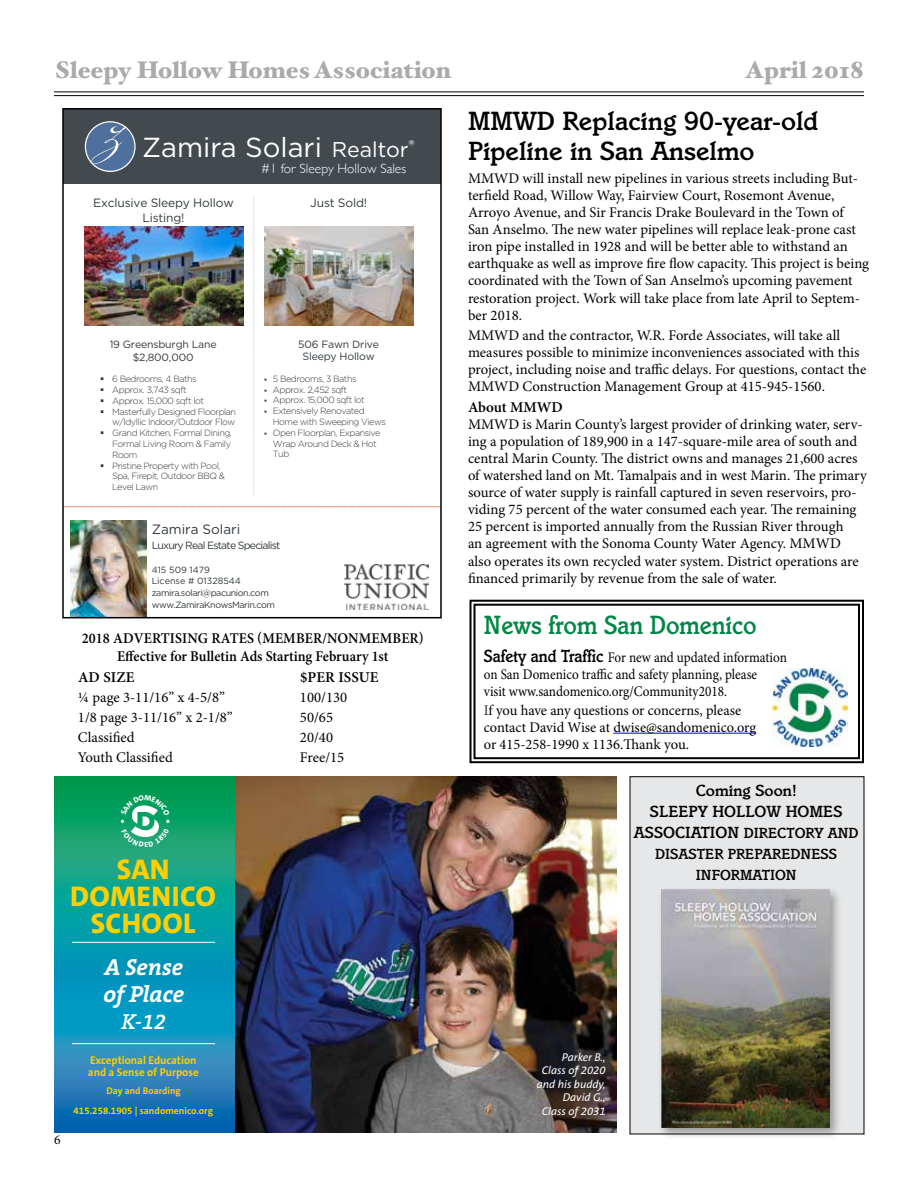
<style>
.page{position:relative;width:918px;height:1188px;background:#fff}
.page>*{position:absolute;margin:0;border:0;box-sizing:border-box;transform-origin:0 0}
.t1{font:800 28.65px/27.2px "The Sans C5";letter-spacing:.015em;color:#ffcf01;text-align:center}
.t2{font:27.45px "Gotham";color:#fff}
.t3{font:500 27px/30px "Italia";color:#000}
.t4{font:500 27px "Italia";color:#008746;scale:.9 1}
.t5{font:900 24px "Hoefler Text";color:#a8aaad}
.t6{font:italic 700 23.4px/27.2px "The Serif B W7";color:#fff}
.t7{font:italic 600 21.9px "The Serif B W6";color:#fff}
.t8{font:500 16.5px/21px "Italia";color:#000;text-align:center}
.t9{font:500 15px/21px "Italia";color:#000;text-align:center}
.t10{font:600 15px "Minion Pro";letter-spacing:.005em;color:#000}
.t11{font:600 14.85px/18px "Minion Pro";letter-spacing:.005em;color:#000;text-align:center;scale:.95 1}
.t12{font:14.7px/17.1px "Minion Pro";color:#000}
.t13{font:14.7px/17.2px "Minion Pro";color:#000;scale:.9 1}
.t14{font:300 13.5px "Gotham";color:#e55525}
.t15{font:300 13.5px "Gotham";color:#d1d1d1}
.t16{font:300 13.5px "Gill Sans";color:#fff}
.t17{font:13.5px "Gotham";color:#32393d}
.t18{font:13.5px "Minion Pro";color:#000}
.t19{font:12px "Gotham";letter-spacing:-.015em;color:#32393d}
.t20{font:italic 11.25px/13.5px "The Sans C5";color:#fff;text-align:right}
.t21{font:700 11.25px/12.8px "The Sans C5";color:#ffcf01}
.t22{font:10.5px/12.6px "Gotham";letter-spacing:-.015em;color:#32393d;text-align:center}
.t23{font:10.5px "Gotham";letter-spacing:-.075em;color:#32393d}
.t24{font:700 9.75px/19.6px "The Sans C5";color:#ffcf01;text-align:center}
.t25{font:300 9px/10.8px "Gotham";letter-spacing:-.055em;color:#32393d}
.t26{font:9px/11.6px "Gotham";letter-spacing:-.045em;color:#32393d}
.s1{font-size:21.45px}
.s2{color:#32393d}
.s3{font-family:"Italia";font-weight:500;font-size:18px}
.s4{color:#333}
.s5{font-size:16.5px}
</style>
<div class="page">
<hr style="left:54px;top:92px;width:810px;height:1px;background:#000">
<hr style="left:54px;top:95px;width:810px;height:1px;background:#000">
<div style="left:630px;top:777px;width:234px;height:357px;background:#e6e7e8"></div>
<div style="left:63px;top:108px;width:378px;height:76px;background:#434a4f"></div>
<img style="left:70px;top:521px;width:76px;height:94px">
<svg style="left:85px;top:122px;width:50px;height:49px"></svg>
<div style="left:85px;top:121px;width:51px;height:51px;border:1px solid #fff;border-radius:50%"></div>
<svg style="left:91px;top:126px;width:35px;height:38px"></svg>
<img style="left:264px;top:226px;width:149px;height:100px">
<img style="left:344px;top:565px;width:85px;height:44px">
<img style="left:84px;top:226px;width:159px;height:100px">
<img style="left:235px;top:777px;width:381px;height:356px">
<svg style="left:55px;top:777px;width:180px;height:356px;background:#0e94a1"></svg>
<hr style="left:72px;top:942px;width:143px;height:1px;background:#fff">
<hr style="left:72px;top:1043px;width:143px;height:1px;background:#fff">
<svg style="left:469px;top:599px;width:395px;height:165px"></svg>
<div style="left:474px;top:604px;width:386px;height:155px;border:2px solid #000"></div>
<div style="left:657px;top:886px;width:185px;height:254px;background:#000;opacity:.33"></div>
<img style="left:661px;top:890px;width:169px;height:238px">
<div style="left:62px;top:108px;width:380px;height:510px;border:2px solid #000"></div>
<svg style="left:120px;top:795px;width:50px;height:52px"></svg>
<h3 class="t5" style="left:54px;top:56px;width:398px">Sleepy Hollow Homes Association</h3>
<h3 class="t5" style="left:745px;top:56px;width:120px">April 2018</h3>
<h2 class="t2" style="left:142px;top:129px;width:274px">Zamira Solari <span class="s1">Realtor</span><sup>®</sup></h2>
<p class="t16" style="left:261px;top:157px;width:146px">#1 for Sleepy Hollow Sales</p>
<p class="t15" style="left:269px;top:196px;width:301px;rotate:90deg">_____________________________________</p>
<p class="t19" style="left:93px;top:195px;width:142px">Exclusive Sleepy Hollow</p>
<p class="t19" style="left:310px;top:195px;width:58px">Just Sold!</p>
<p class="t19" style="left:142px;top:210px;width:43px">Listing!</p>
<p class="t22" style="left:110px;top:337px;width:108px;line-height:13.4px">19 Greensburgh Lane $2,800,000</p>
<p class="t25" style="left:100px;top:373px;width:98px">▪ 6 Bedrooms, 4 Baths</p>
<p class="t25" style="left:100px;top:384px;width:88px">▪ Approx. 3,743 sqft</p>
<p class="t25" style="left:100px;top:395px;width:105px">▪ Approx. 15,000 sqft lot</p>
<p class="t25" style="left:100px;top:406px;width:137px;text-align:right">▪ Masterfully Designed Floorplan w/Idyllic Indoor/Outdoor Flow</p>
<p class="t25" style="left:112px;top:427px;width:121px;text-align:justify;text-indent:-12px">▪ Grand Kitchen, Formal Dining, Formal Living Room &amp; Family Room</p>
<p class="t25" style="left:112px;top:460px;width:115px;text-indent:-12px">▪ Pristine Property with Pool,<br>Spa, Firepit, Outdoor BBQ &amp;<br>Level Lawn</p>
<p class="t22" style="left:298px;top:337px;width:82px">506 Fawn Drive<br>Sleepy Hollow</p>
<p class="t25" style="left:264px;top:373px;width:94px">▪ 5 Bedrooms, 3 Baths</p>
<p class="t25" style="left:264px;top:384px;width:84px">▪ Approx. 2,452 sqft</p>
<p class="t25" style="left:264px;top:395px;width:102px">▪ Approx. 15,000 sqft lot</p>
<p class="t25" style="left:273px;top:405px;width:114px;text-indent:-9px">▪ Extensively Renovated<br>Home with Sweeping Views</p>
<p class="t25" style="left:273px;top:427px;width:109px;text-indent:-9px">▪ Open Floorplan, Expansive<br>Wrap Around Deck &amp; Hot<br>Tub</p>
<p class="t14" style="left:54px;top:491px;width:406px">____________________________________________________<span class="s2">_</span></p>
<p class="t17" style="left:152px;top:521px;width:90px">Zamira Solari</p>
<p class="t23" style="left:152px;top:539px;width:130px">Luxury Real Estate Specialist</p>
<p class="t26" style="left:152px;top:564px;width:125px">415 509 1479<br>License # 01328544 zamira.solari@pacunion.com www.ZamiraKnowsMarin.com</p>
<p class="t11" style="left:82px;top:630px;width:362px">2018 ADVERTISING RATES (MEMBER/NONMEMBER)<br>Effective for Bulletin Ads Starting February 1st</p>
<p class="t10" style="left:78px;top:667px;width:58px">AD SIZE</p>
<p class="t10" style="left:300px;top:667px;width:80px">$PER ISSUE</p>
<p class="t12" style="left:78px;top:689px;width:149px">¼ page 3-11/16” x 4-5/8”</p>
<p class="t12" style="left:300px;top:689px;width:49px">100/130</p>
<p class="t12" style="left:78px;top:709px;width:156px">1/8 page 3-11/16” x 2-1/8”</p>
<p class="t12" style="left:300px;top:709px;width:35px">50/65</p>
<p class="t12" style="left:78px;top:728px;width:58px">Classified</p>
<p class="t12" style="left:300px;top:728px;width:35px">20/40</p>
<p class="t12" style="left:78px;top:749px;width:96px">Youth Classified</p>
<p class="t12" style="left:300px;top:749px;width:46px">Free/15</p>
<h1 class="t1" style="left:70px;top:856px;width:147px">SAN<br>DOMENICO<br>SCHOOL</h1>
<h3 class="t3" style="left:468px;top:106px;width:352px">MMWD Replacing 90-year-old<br>Pipeline in San Anselmo</h3>
<p class="t12" style="left:468px;top:170px;width:403px">MMWD will install new pipelines in various streets including But&shy;terfield Road, Willow Way, Fairview Court, Rosemont Avenue, Arroyo Avenue, and Sir Francis Drake Boulevard in the Town of<br>San Anselmo. The new water pipelines will replace leak-prone cast iron pipe installed in 1928 and will be better able to withstand an earthquake as well as improve fire flow capacity. This project is being coordinated with the Town of San Anselmo’s upcoming pavement restoration project. Work will take place from late April to Septem&shy;ber 2018.</p>
<p class="t12" style="left:468px;top:327px;width:400px">MMWD and the contractor, W.R. Forde Associates, will take all measures possible to minimize inconveniences associated with this project, including noise and traffic delays. For questions, contact the MMWD Construction Management Group at 415-945-1560.</p>
<p class="t10" style="left:468px;top:397px;width:96px">About MMWD</p>
<p class="t12" style="left:468px;top:416px;width:400px">MMWD is Marin County’s largest provider of drinking water, serv&shy;ing a population of 189,900 in a 147-square-mile area of south and central Marin County. The district owns and manages 21,600 acres of watershed land on Mt. Tamalpais and in west Marin. The primary source of water supply is rainfall captured in seven reservoirs, pro&shy;viding 75 percent of the water consumed each year. The remaining 25 percent is imported annually from the Russian River through<br>an agreement with the Sonoma County Water Agency. MMWD also operates its own recycled water system. District operations are financed primarily by revenue from the sale of water.</p>
<h3 class="t4" style="left:484px;top:609px;width:305px">News from San Domenico</h3>
<p class="t13" style="left:484px;top:649px;width:338px"><span class="s3">Safety and Traffic</span> For new and updated information on San Domenico traffic and safety planning, please<br>visit www.sandomenico.org/Community2018.<br><span class="s4">I</span>f you have any questions or concerns, please contact David Wise at dwise@sandomenico.org<br>or 415-258-1990 x 1136.Thank you.</p>
<p class="t8" style="left:650px;top:780px;width:194px">Coming Soon!<br>SLEEPY HOLLOW HOMES</p>
<p class="t9" style="left:634px;top:822px;width:226px"><span class="s5">ASSOCIATION</span> DIRECTORY AND<br>DISASTER PREPAREDNESS<br>INFORMATION</p>
<p class="t18" style="left:54px;top:1130px;width:8px">6</p>
<h3 class="t6" style="left:103px;top:953px;width:82px">A Sense of Place</h3>
<h3 class="t7" style="left:122px;top:1008px;width:46px">K-12</h3>
<p class="t21" style="left:88px;top:1053px;width:112px">Exceptional Education and a Sense of Purpose</p>
<p class="t24" style="left:74px;top:1081px;width:141px">Day and Boarding<br>415.258.1905 | sandomenico.org</p>
<p class="t20" style="left:537px;top:1050px;width:70px">Parker B.,<br>Class of 2020 and his buddy,<br>David G.,<br>Class of 2031</p>
</div>
